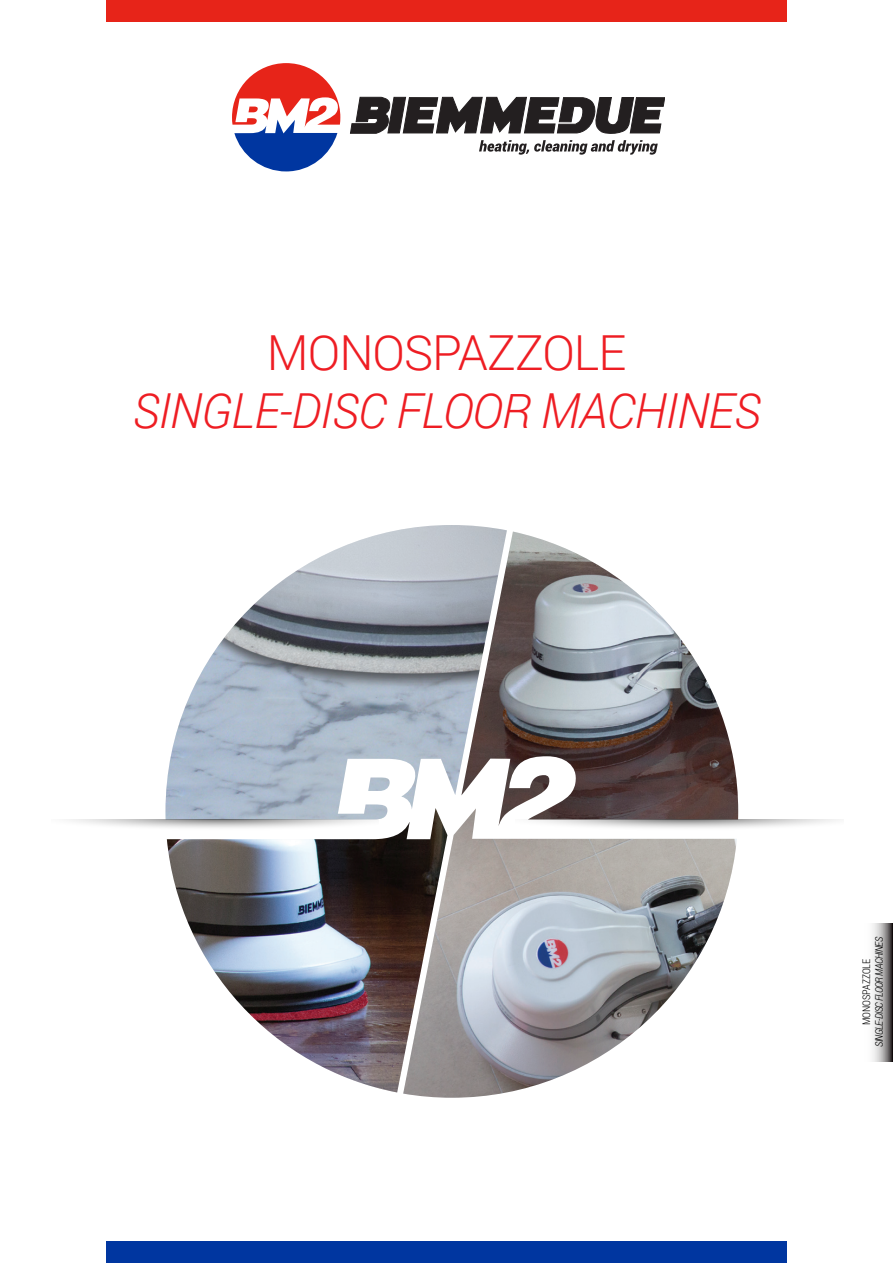
<style>
.page{position:relative;width:893px;height:1263px;background:#fff}
.page>*{position:absolute;margin:0;border:0;box-sizing:border-box;transform-origin:0 0}
.t1{font:italic 300 48.3px "Roboto";letter-spacing:-.02em;color:#ee1d23}
.t2{font:300 48.3px "Roboto";letter-spacing:-.02em;color:#ee1d23}
.t3{font:italic 300 10.5px "Roboto Condensed";color:#000}
.t4{font:300 10.5px "Roboto Condensed";color:#000}
</style>
<div class="page">
<div style="left:106px;top:0;width:681px;height:21px;background:#e72419"></div>
<div style="left:106px;top:1242px;width:681px;height:21px;background:#0036a0"></div>
<svg style="left:872px;top:923px;width:21px;height:138px;background:#a5a3a3"></svg>
<img style="left:507px;top:531px;width:231px;height:289px">
<img style="left:403px;top:808px;width:334px;height:290px">
<img style="left:165px;top:525px;width:342px;height:294px">
<img style="left:167px;top:808px;width:280px;height:284px">
<img style="left:516px;top:820px;width:320px;height:10px">
<img style="left:72px;top:820px;width:307px;height:10px">
<svg style="left:479px;top:140px;width:179px;height:15px"></svg>
<svg style="left:350px;top:97px;width:315px;height:37px"></svg>
<svg style="left:232px;top:63px;width:108px;height:108px"></svg>
<h1 class="t2" style="left:267px;top:319px;width:361px">MONOSPAZZOLE</h1>
<h1 class="t1" style="left:132px;top:377px;width:630px">SINGLE-DISC FLOOR MACHINES</h1>
<p class="t3" style="left:872px;top:1047px;width:112px;rotate:-90deg">SINGLE-DISC FLOOR MACHINES</p>
<p class="t4" style="left:859px;top:1025px;width:68px;rotate:-90deg">MONOSPAZZOLE</p>
</div>
